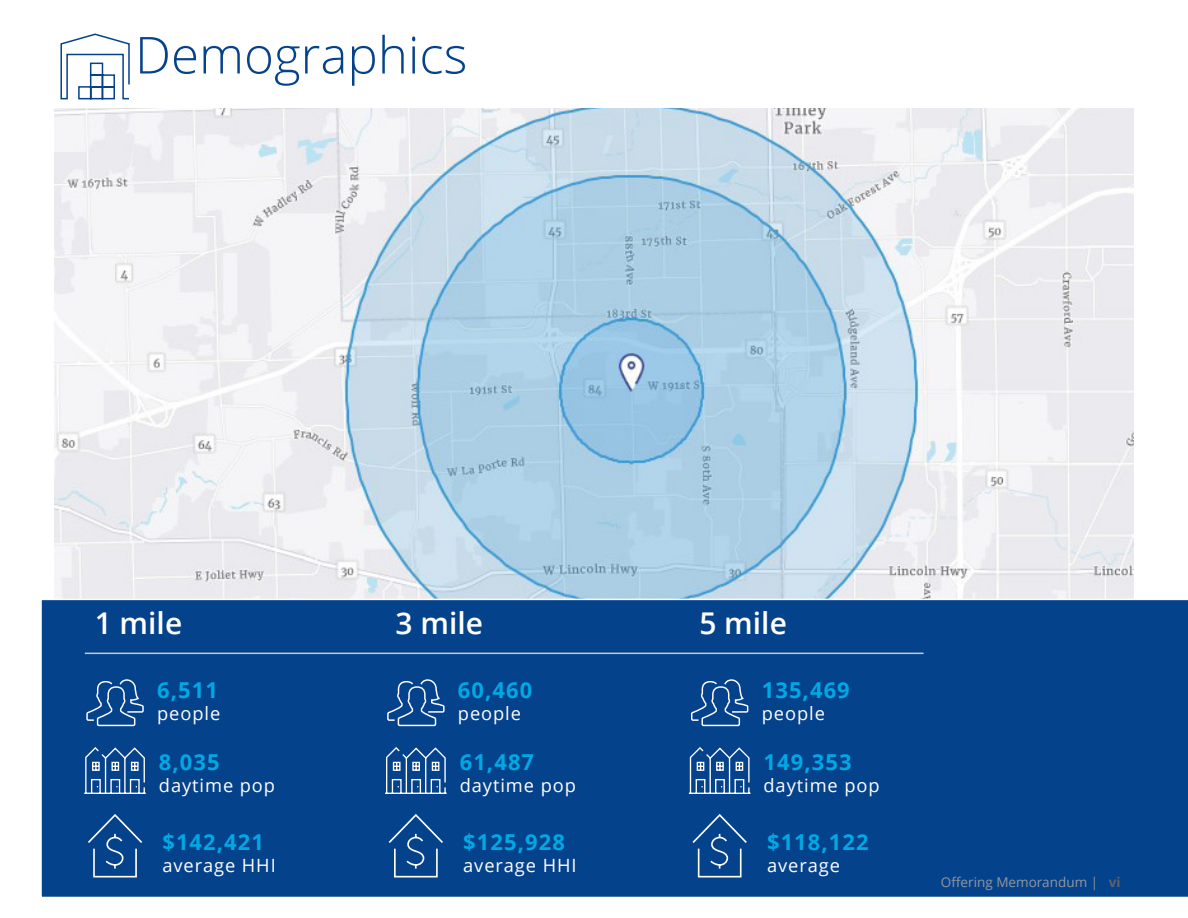
<style>
.page{position:relative;width:1188px;height:918px;background:#fff}
.page>*{position:absolute;margin:0;border:0;box-sizing:border-box;transform-origin:0 0}
.t1{font:300 51px "Open Sans";color:#05428c}
.Aaux_Headline{font:600 30px "Open Sans";color:#fff}
.t2{font:700 21.9px "Open Sans";letter-spacing:.05em;color:#00a8e4}
.t3{font:18.3px "Open Sans";letter-spacing:.05em;color:#fff}
.t4{font:13.5px "Open Sans";color:#94969c}
.s1{color:#05428c}
.s2{font-weight:700;color:#5f6369}
</style>
<div class="page">
<svg style="left:60px;top:33px;width:70px;height:67px"></svg>
<img style="left:54px;top:108px;width:1080px;height:491px">
<div style="left:41px;top:600px;width:1147px;height:297px;background:#05428c"></div>
<hr style="left:85px;top:653px;width:839px;height:1px;background:#c8c9c9">
<svg style="left:85px;top:677px;width:59px;height:50px;background:#285c9c"></svg>
<svg style="left:83px;top:746px;width:64px;height:49px;background:#3a6aa4"></svg>
<svg style="left:86px;top:813px;width:58px;height:65px;background:#1f5698"></svg>
<svg style="left:386px;top:677px;width:59px;height:50px;background:#285c9c"></svg>
<svg style="left:384px;top:746px;width:64px;height:49px;background:#3a6aa4"></svg>
<svg style="left:387px;top:813px;width:58px;height:65px;background:#1f5698"></svg>
<svg style="left:690px;top:677px;width:59px;height:50px;background:#285c9c"></svg>
<svg style="left:688px;top:746px;width:64px;height:49px;background:#3a6aa4"></svg>
<svg style="left:691px;top:813px;width:58px;height:65px;background:#1f5598"></svg>
<p class="t1" style="left:135px;top:20px;width:334px">Demographics</p>
<p class="Aaux_Headline" style="left:95px;top:603px;width:89px">1 mile</p>
<p class="t2" style="left:157px;top:674px;width:62px">6,511</p>
<p class="t3" style="left:157px;top:701px;width:65px">people</p>
<p class="t2" style="left:159px;top:747px;width:62px">8,035</p>
<p class="t3" style="left:159px;top:773px;width:118px">daytime pop</p>
<p class="t2" style="left:162px;top:827px;width:103px">$142,421</p>
<p class="t3" style="left:162px;top:853px;width:115px">average HHI</p>
<p class="Aaux_Headline" style="left:396px;top:603px;width:89px">3 mile</p>
<p class="t2" style="left:458px;top:674px;width:76px">60,460</p>
<p class="t3" style="left:458px;top:701px;width:65px">people</p>
<p class="t2" style="left:460px;top:747px;width:76px">61,487</p>
<p class="t3" style="left:460px;top:773px;width:118px">daytime pop</p>
<p class="t2" style="left:463px;top:827px;width:103px">$125,928</p>
<p class="t3" style="left:463px;top:853px;width:115px">average HHI</p>
<p class="Aaux_Headline" style="left:699px;top:603px;width:89px">5 mile</p>
<p class="t2" style="left:762px;top:674px;width:90px">135,469</p>
<p class="t3" style="left:762px;top:701px;width:65px">people</p>
<p class="t2" style="left:764px;top:747px;width:90px">149,353</p>
<p class="t3" style="left:764px;top:773px;width:118px">daytime pop</p>
<p class="t2" style="left:767px;top:827px;width:103px">$118,122</p>
<p class="t3" style="left:767px;top:853px;width:115px">average <span class="s1">HHI</span></p>
<p class="t4" style="left:941px;top:873px;width:181px">Offering Memorandum | <span class="s2">vi</span></p>
</div>
